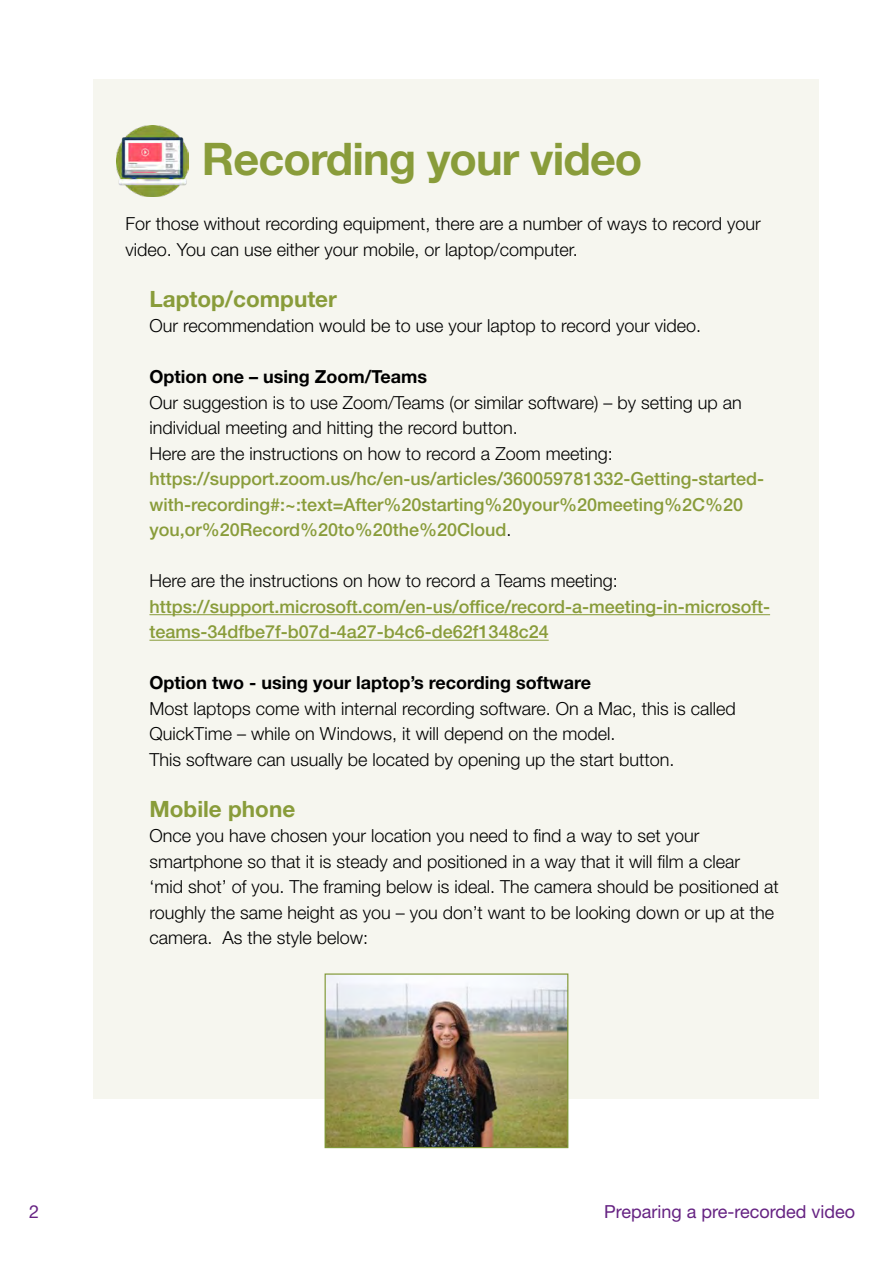
<style>
.page{position:relative;width:893px;height:1263px;background:#fff}
.page>*{position:absolute;margin:0;border:0;box-sizing:border-box;transform-origin:0 0}
.t1{font:700 45px "Helvetica Neue LT Std";letter-spacing:-.02em;color:#899c3a}
.t2{font:700 22.5px "Helvetica Neue LT Std";color:#899c3a}
.t3{font:300 18px/25.5px "Helvetica Neue LT Std";color:#000}
.t4{font:500 18px/25.5px "Helvetica Neue LT Std";color:#899c3a}
.t5{font:700 18px "Helvetica Neue LT Std";color:#000}
.t6{font:18px "Helvetica Neue LT Std";color:#662383}
.s1{font-weight:300;color:#000}
</style>
<div class="page">
<div style="left:94px;top:80px;width:725px;height:1018px;background:#f6f6ef"></div>
<hr style="left:149px;top:614px;width:621px;height:1px;background:#899c3a">
<hr style="left:149px;top:640px;width:400px;height:1px;background:#899c3a">
<img style="left:117px;top:125px;width:71px;height:72px">
<img style="left:327px;top:975px;width:239px;height:171px">
<div style="left:325px;top:973px;width:243px;height:175px;border:1px solid #829938"></div>
<h1 class="t1" style="left:202px;top:131px;width:442px">Recording your video</h1>
<p class="t3" style="left:125px;top:211px;width:637px">For those without recording equipment, there are a number of ways to record your video. You can use either your mobile, or laptop/computer.</p>
<p class="t2" style="left:149px;top:285px;width:189px">Laptop/computer</p>
<p class="t3" style="left:149px;top:313px;width:553px">Our recommendation would be to use your laptop to record your video.</p>
<p class="t5" style="left:149px;top:366px;width:279px">Option one – using Zoom/Teams</p>
<p class="t3" style="left:149px;top:389px;width:594px">Our suggestion is to use Zoom/Teams (or similar software) – by setting up an individual meeting and hitting the record button.<br>Here are the instructions on how to record a Zoom meeting:</p>
<p class="t4" style="left:149px;top:466px;width:616px">https://support.zoom.us/hc/en-us/articles/360059781332-Getting-started&shy;with-recording#:~:text=After%20starting%20your%20meeting%2C%20 you,or%20Record%20to%20the%20Cloud<span class="s1">.</span></p>
<p class="t3" style="left:149px;top:568px;width:470px">Here are the instructions on how to record a Teams meeting:</p>
<p class="t4" style="left:149px;top:594px;width:622px">https://support.microsoft.com/en-us/office/record-a-meeting-in-microsoft&shy;teams-34dfbe7f-b07d-4a27-b4c6-de62f1348c24</p>
<p class="t5" style="left:149px;top:672px;width:443px">Option two - using your laptop’s recording software</p>
<p class="t3" style="left:149px;top:695px;width:588px">Most laptops come with internal recording software. On a Mac, this is called<br>QuickTime – while on Windows, it will depend on the model.<br>This software can usually be located by opening up the start button.</p>
<p class="t2" style="left:149px;top:795px;width:147px">Mobile phone</p>
<p class="t3" style="left:149px;top:823px;width:631px">Once you have chosen your location you need to find a way to set your smartphone so that it is steady and positioned in a way that it will film a clear<br>‘mid shot’ of you. The framing below is ideal. The camera should be positioned at roughly the same height as you – you don’t want to be looking down or up at the camera. As the style below:</p>
<p class="t6" style="left:29px;top:1201px;width:12px">2</p>
<p class="t6" style="left:604px;top:1201px;width:253px">Preparing a pre-recorded video</p>
</div>
